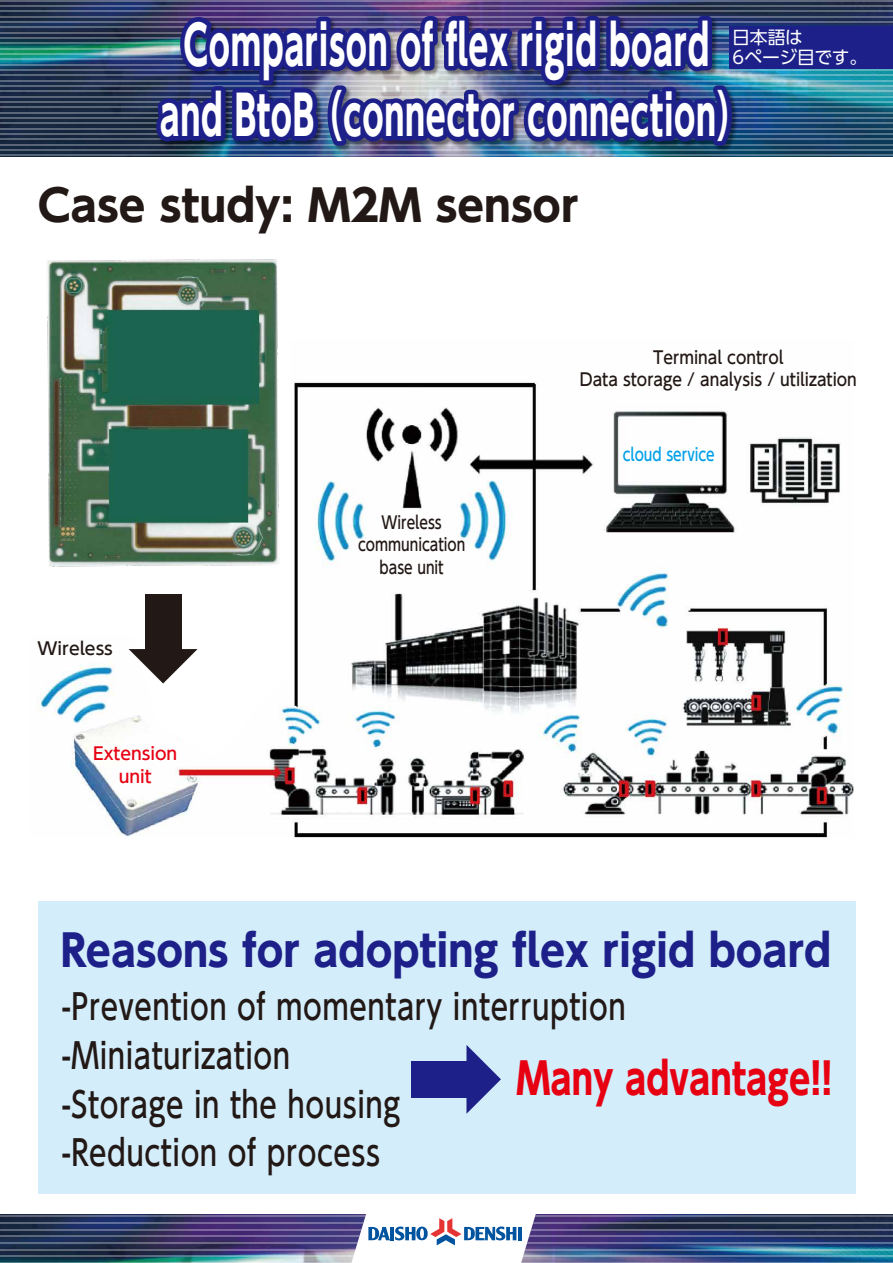
<style>
.page{position:relative;width:893px;height:1263px;background:#fff}
.page>*{position:absolute;margin:0;border:0;box-sizing:border-box;transform-origin:0 0}
.t1{font:700 54px/70.2px "UD Shin Go Pr 6 N";letter-spacing:.02em;color:#fff;text-align:center;scale:.6 1}
.t2{font:700 43.2px "UD Shin Go Pr 6 N";color:#1d2088;scale:.94 1}
.t3{font:700 43.2px "UD Shin Go Pr 6 N";color:#221815}
.t4{font:700 43.2px "UD Shin Go Pr 6 N";color:#e60012;scale:.8 1}
.t5{font:500 35.1px/48.6px "UD Shin Go Pr 6 N";letter-spacing:.02em;color:#221815;scale:.8 1}
.t6{font:17.85px/19.6px "UD Shin Go Pro";letter-spacing:-.015em;color:#fff}
.t7{font:500 17.25px/22.6px "UD Shin Go Pr 6 N";color:#221815;text-align:center;scale:.9 1}
.t8{font:500 17.25px/22.6px "UD Shin Go Pr 6 N";color:#221815;text-align:center;scale:.8 1}
.t9{font:500 17.25px/22.6px "UD Shin Go Pr 6 N";color:#e60012;text-align:center}
.t10{font:500 17.25px "UD Shin Go Pr 6 N";color:#00a0e9;scale:.8 1}
.t11{font:500 17.25px "UD Shin Go Pr 6 N";color:#221815}
</style>
<div class="page">
<img style="left:0;top:0;width:893px;height:156px">
<img style="left:0;top:1214px;width:893px;height:49px">
<div style="left:38px;top:902px;width:817px;height:292px;background:#d3edfb"></div>
<img style="left:36px;top:382px;width:818px;height:455px">
<img style="left:36px;top:259px;width:254px;height:316px">
<div style="left:411px;top:1061px;width:55px;height:37px;background:#1d2088"></div>
<svg style="left:466px;top:1045px;width:35px;height:69px"></svg>
<div style="left:145px;top:594px;width:36px;height:55px;background:#221815"></div>
<svg style="left:129px;top:649px;width:69px;height:34px"></svg>
<img style="left:154px;top:12px;width:592px;height:145px">
<img style="left:150px;top:11px;width:586px;height:142px">
<div style="left:730px;top:26px;width:163px;height:43px;background:#1d2088"></div>
<h1 class="t1" style="left:160px;top:9px;width:984px">Comparison of flex rigid board and BtoB （connector connection）</h1>
<p class="t6" style="left:732px;top:27px;width:136px">日本語は<br>6ページ目です。</p>
<p class="t3" style="left:38px;top:170px;width:542px">Case study: M2M sensor</p>
<p class="t7" style="left:580px;top:345px;width:309px">Terminal control<br>Data storage / analysis / utilization</p>
<p class="t11" style="left:38px;top:635px;width:77px">Wireless</p>
<p class="t9" style="left:93px;top:742px;width:86px">Extension unit</p>
<p class="t8" style="left:358px;top:510px;width:136px">Wireless communication base unit</p>
<p class="t10" style="left:623px;top:440px;width:117px">cloud service</p>
<p class="t2" style="left:61px;top:915px;width:821px">Reasons for adopting flex rigid board</p>
<p class="t5" style="left:62px;top:982px;width:706px">-Prevention of momentary interruption -Miniaturization<br>-Storage in the housing<br>-Reduction of process</p>
<p class="t4" style="left:516px;top:1043px;width:396px">Many advantage!!</p>
</div>
